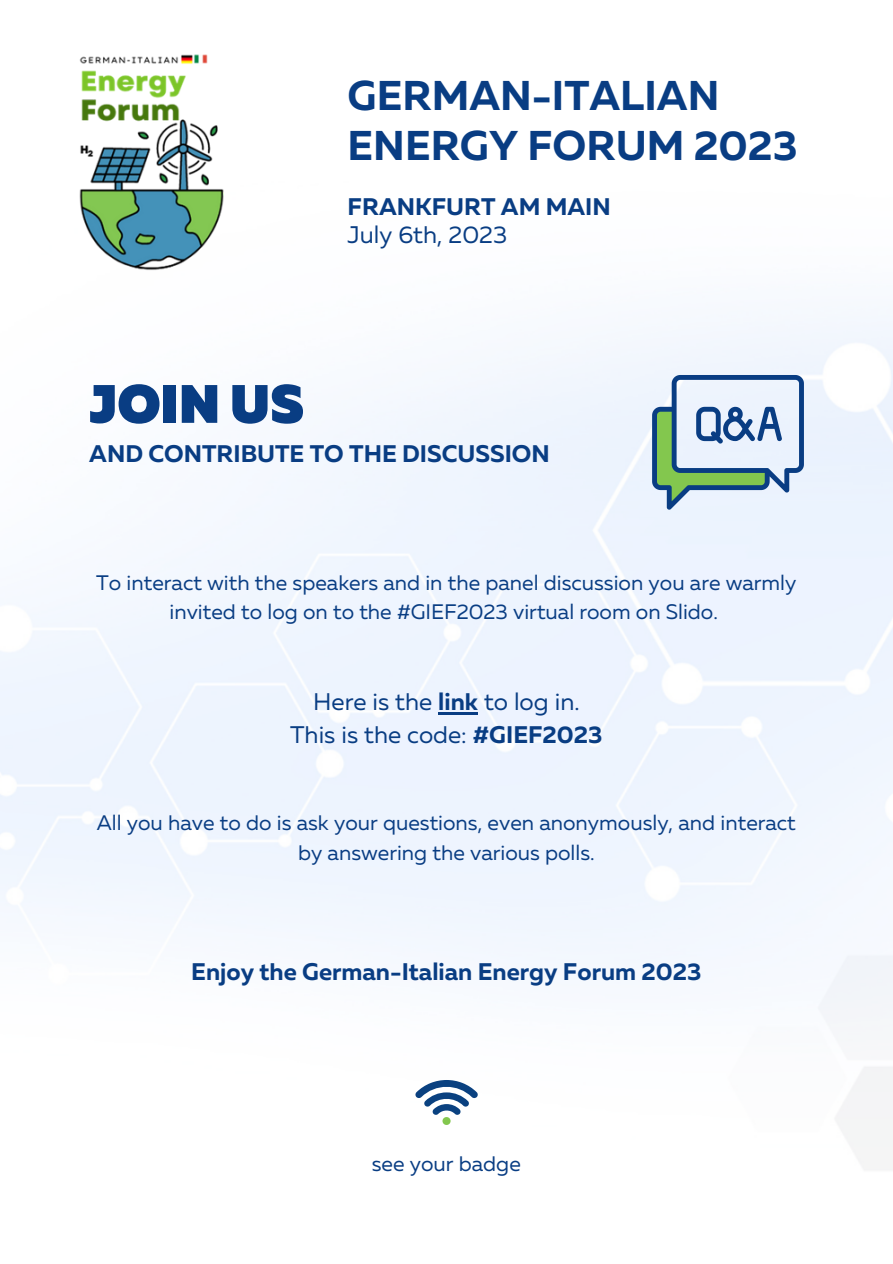
<style>
.page{position:relative;width:893px;height:1264px;background:#fff}
.page>*{position:absolute;margin:0;border:0;box-sizing:border-box;transform-origin:0 0}
.t1{font:900 54px "Muller";color:#093d83}
.t2{font:700 41.55px "Muller";color:#093d83}
.t3{font:700 24px "Muller";color:#093d83}
.t4{font:24px "Muller";color:#093d83}
.t5{font:21px/29.2px "Muller";color:#093d83;text-align:center}
.s1{font-weight:700}
</style>
<div class="page">
<img style="left:0;top:314px;width:892px;height:856px">
<img style="left:0;top:54px;width:339px;height:296px">
<svg style="left:652px;top:375px;width:151px;height:134px;background:#abc3cc"></svg>
<svg style="left:415px;top:1079px;width:63px;height:45px"></svg>
<hr style="left:438px;top:712px;width:40px;height:2px;background:#093d83">
<p class="t2" style="left:347px;top:78px;width:373px">GERMAN-ITALIAN</p>
<p class="t2" style="left:347px;top:128px;width:451px">ENERGY FORUM 2023</p>
<p class="t3" style="left:347px;top:197px;width:265px">FRANKFURT AM MAIN</p>
<p class="t4" style="left:347px;top:225px;width:161px">July 6th, 2023</p>
<p class="t1" style="left:89px;top:381px;width:216px">JOIN US</p>
<p class="t3" style="left:89px;top:444px;width:462px">AND CONTRIBUTE TO THE DISCUSSION</p>
<p class="t5" style="left:96px;top:569px;width:701px">To interact with the speakers and in the panel discussion you are warmly invited to log on to the #GIEF2023 virtual room on Slido.</p>
<p class="t4" style="left:313px;top:691px;width:268px">Here is the <span class="s1">link</span> to log in.</p>
<p class="t4" style="left:290px;top:724px;width:314px">This is the code: <span class="s1">#GIEF2023</span></p>
<p class="t5" style="left:97px;top:810px;width:700px">All you have to do is ask your questions, even anonymously, and interact by answering the various polls.</p>
<p class="t3" style="left:191px;top:961px;width:511px">Enjoy the German-Italian Energy Forum 2023</p>
<p class="t5" style="left:372px;top:1150px;width:150px">see your badge</p>
</div>
